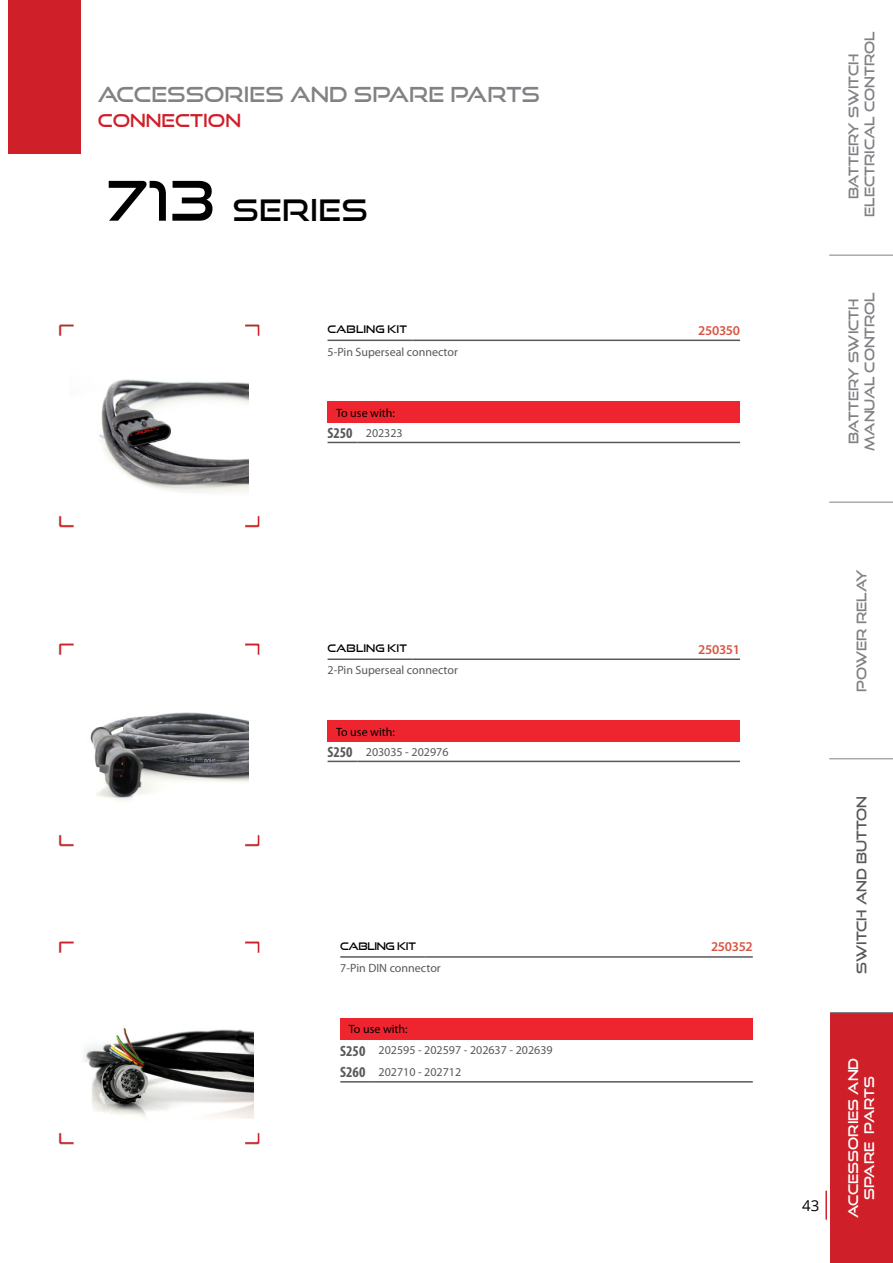
<style>
.page{position:relative;width:893px;height:1263px;background:#fff}
.page>*{position:absolute;margin:0;border:0;box-sizing:border-box;transform-origin:0 0}
.t1{font:30px "Good Times Rg";letter-spacing:.01em;color:#000}
.t2{font:21px "Good Times Rg";color:#808285}
.t3{font:18px "Good Times Rg";color:#cf2029}
.t4{font:15px "Open Sans";color:#000}
.t5{font:13.5px/16.2px "Good Times Rg";color:#808285;text-align:center}
.t6{font:13.5px/16.2px "Good Times Rg";color:#fff;text-align:center}
.t7{font:600 13.5px "Myriad Pro";letter-spacing:-.025em;color:#d75644}
.t8{font:13.5px "Good Times Rg";color:#58595b}
.t9{font:12px/21.3px "Myriad Pro";color:#58595b}
.t10{font:12px/20.5px "Myriad Pro";color:#000;text-align:center}
.t11{font:10.5px "Good Times Rg";color:#000}
.t12{font:10.5px "Good Times Rg";letter-spacing:-.04em;color:#000}
.s1{font-size:54.75px}
.s2{font-weight:700;font-stretch:condensed;font-size:15px;color:#58595b}
.s3{color:#58595b}
.s4{color:#000}
.s5{font-weight:700;font-stretch:condensed;font-size:15px}
</style>
<div class="page">
<div style="left:830px;top:1013px;width:63px;height:250px;background:#cf2029"></div>
<hr style="left:829px;top:502px;width:64px;height:1px;background:#808285">
<hr style="left:829px;top:255px;width:64px;height:1px;background:#808285">
<hr style="left:830px;top:1012px;width:63px;height:1px;background:#808285">
<hr style="left:825px;top:1191px;width:2px;height:28px;background:#cf2029">
<hr style="left:829px;top:758px;width:64px;height:1px;background:#808285">
<div style="left:9px;top:0;width:72px;height:153px;background:#cf2029"></div>
<img style="left:58px;top:324px;width:202px;height:204px">
<hr style="left:328px;top:340px;width:85px;height:1px;background:#58595b">
<hr style="left:413px;top:340px;width:327px;height:1px;background:#58595b">
<div style="left:328px;top:401px;width:412px;height:22px;background:#ee252f"></div>
<svg style="left:328px;top:442px;width:29px;height:1px"></svg>
<hr style="left:357px;top:442px;width:383px;height:1px;background:#58595b">
<img style="left:70px;top:358px;width:178px;height:141px">
<img style="left:58px;top:643px;width:202px;height:204px">
<hr style="left:328px;top:658px;width:85px;height:2px;background:#58595b">
<hr style="left:413px;top:658px;width:327px;height:2px;background:#58595b">
<div style="left:328px;top:720px;width:412px;height:22px;background:#ee252f"></div>
<svg style="left:328px;top:761px;width:29px;height:1px"></svg>
<hr style="left:357px;top:761px;width:383px;height:1px;background:#58595b">
<img style="left:66px;top:659px;width:182px;height:177px">
<img style="left:58px;top:941px;width:202px;height:204px">
<hr style="left:340px;top:956px;width:85px;height:2px;background:#58595b">
<hr style="left:425px;top:956px;width:328px;height:2px;background:#58595b">
<div style="left:340px;top:1018px;width:413px;height:21px;background:#ee252f"></div>
<hr style="left:340px;top:1081px;width:30px;height:1px;background:#58595b">
<hr style="left:370px;top:1081px;width:383px;height:1px;background:#58595b">
<img style="left:68px;top:967px;width:185px;height:171px">
<p class="t2" style="left:98px;top:81px;width:444px">ACCESSORIES AND SPARE PARTS</p>
<p class="t3" style="left:98px;top:110px;width:145px">CONNECTION</p>
<p class="t1" style="left:106px;top:191px;width:263px"><span class="s1">713</span> SERIES</p>
<p class="t11" style="left:328px;top:323px;width:81px">CABLING KIT</p>
<p class="t7" style="left:698px;top:323px;width:43px">250350</p>
<p class="t9" style="left:328px;top:341px;width:132px">5-Pin Superseal connector</p>
<p class="t10" style="left:328px;top:402px;width:77px">To use with:<br><span class="s2">S250</span> <span class="s3">202323</span></p>
<p class="t11" style="left:328px;top:642px;width:81px">CABLING KIT</p>
<p class="t7" style="left:698px;top:642px;width:43px">250351</p>
<p class="t9" style="left:328px;top:660px;width:132px">2-Pin Superseal connector</p>
<p class="t9" style="left:328px;top:721px;width:122px;line-height:20.5px;text-indent:9px"><span class="s4">To use with:<br></span><span class="s5">S250</span> 203035 - 202976</p>
<p class="t12" style="left:340px;top:940px;width:77px">CABLING KIT</p>
<p class="t7" style="left:711px;top:939px;width:43px">250352</p>
<p class="t9" style="left:340px;top:958px;width:102px">7-Pin DIN connector</p>
<p class="t9" style="left:340px;top:1019px;width:214px;text-indent:9px"><span class="s4">To use with:<br></span><span class="s5">S250</span> 202595 - 202597 - 202637 - 202639<br><span class="s5">S260</span> 202710 - 202712</p>
<p class="t5" style="left:845px;top:217px;width:187px;rotate:-90deg">BATTERY SWITCH<br>ELECTRICAL CONTROL</p>
<p class="t5" style="left:845px;top:451px;width:160px;rotate:-90deg">BATTERY SWICTH<br>MANUAL CONTROL</p>
<p class="t5" style="left:853px;top:691px;width:124px;rotate:-90deg">POWER RELAY</p>
<p class="t8" style="left:853px;top:974px;width:180px;rotate:-90deg">SWITCH AND BUTTON</p>
<p class="t4" style="left:802px;top:1195px;width:19px">43</p>
<p class="t6" style="left:845px;top:1218px;width:162px;rotate:-90deg">ACCESSORIES AND<br>SPARE PARTS</p>
</div>
